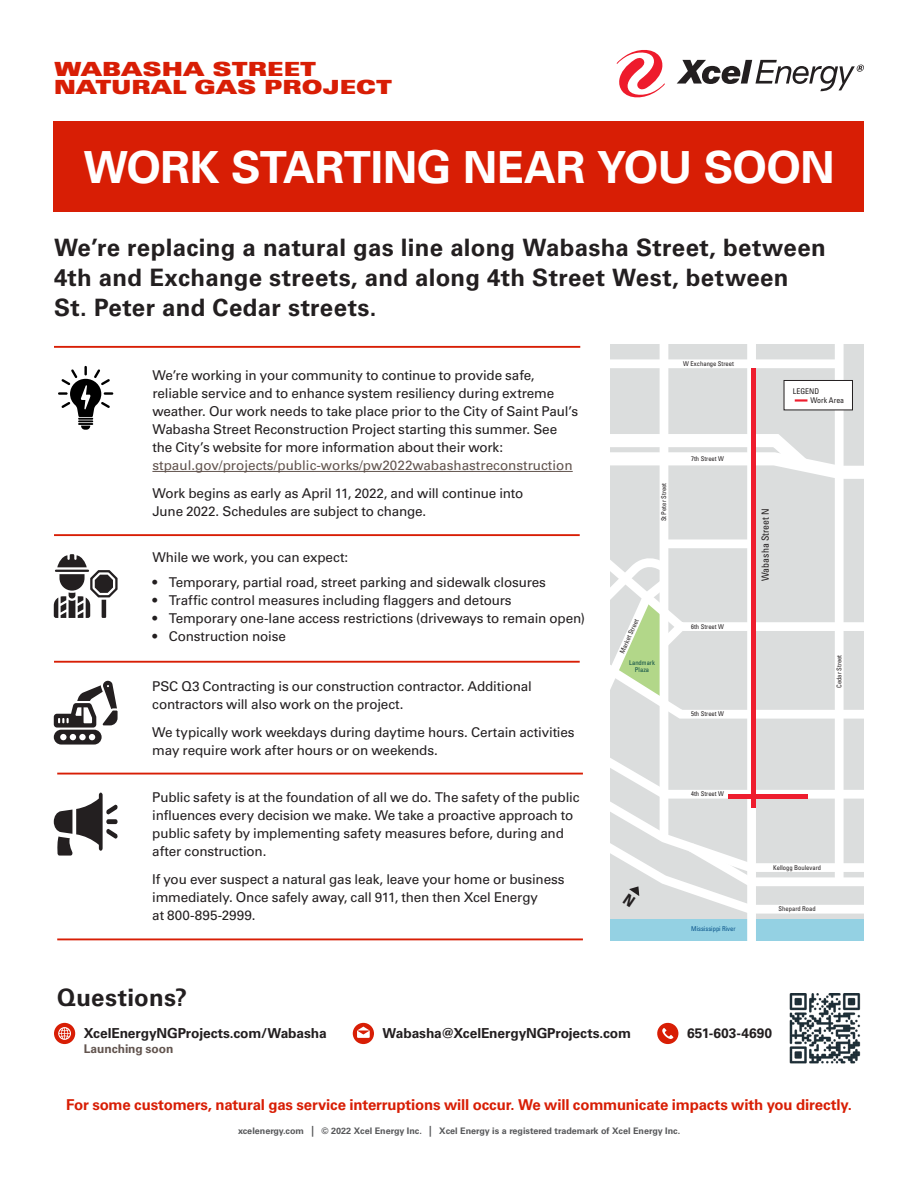
<style>
.page{position:relative;width:918px;height:1188px;background:#fff}
.page>*{position:absolute;margin:0;border:0;box-sizing:border-box;transform-origin:0 0}
.t1{font:700 44.4px "Univers LT";letter-spacing:-.015em;color:#fff}
.t2{font:700 24px/30px "Univers LT Std";letter-spacing:.015em;color:#231f20}
.t3{font:900 expanded 19.65px/18.1px "Univers LT";color:#d81e05}
.t4{font:700 15px "Univers LT Std";letter-spacing:-.01em;color:#d81e05}
.t5{font:700 13.8px "Univers LT Std";letter-spacing:-.01em;color:#231f20}
.t6{font:13.5px/18px "Univers LT Std";letter-spacing:-.01em;color:#231f20}
.t7{font:700 12px "Univers LT Std";letter-spacing:-.005em;color:#62544e}
.t8{font:condensed 9.9px "Univers LT Std";color:#231f20}
.t9{font:700 9px "Univers LT Std";color:#57585a}
.t10{font:condensed 7.8px/9.4px "Univers LT Std";color:#231f20}
.t11{font:condensed 6.6px "Univers LT Std";color:#231f20}
.t12{font:condensed 6.6px "Univers LT Std";color:#0b558b}
.t13{font:condensed 6.6px/7.1px "Univers LT Std";color:#0a4b44;text-align:center}
.s1{color:#62544e}
.s2{font-size:10.8px}
</style>
<div class="page">
<svg style="left:617px;top:50px;width:48px;height:47px"></svg>
<svg style="left:677px;top:60px;width:187px;height:31px"></svg>
<div style="left:53px;top:121px;width:811px;height:91px;background:#d81e05"></div>
<svg style="left:657px;top:1022px;width:21px;height:23px"></svg>
<svg style="left:54px;top:1023px;width:21px;height:21px"></svg>
<svg style="left:353px;top:1023px;width:21px;height:21px"></svg>
<img style="left:789px;top:993px;width:72px;height:71px">
<hr style="left:54px;top:346px;width:526px;height:2px;background:#d81e05">
<hr style="left:54px;top:534px;width:526px;height:2px;background:#d81e05">
<hr style="left:54px;top:661px;width:526px;height:2px;background:#d81e05">
<hr style="left:57px;top:773px;width:526px;height:2px;background:#d81e05">
<svg style="left:54px;top:681px;width:64px;height:64px"></svg>
<svg style="left:54px;top:793px;width:64px;height:63px"></svg>
<svg style="left:54px;top:554px;width:64px;height:64px"></svg>
<div style="left:610px;top:344px;width:254px;height:596px;background:#dbdddd"></div>
<div style="left:610px;top:919px;width:254px;height:21px;background:#94d1e3"></div>
<div style="left:747px;top:344px;width:9px;height:596px;background:#fff"></div>
<div style="left:835px;top:344px;width:9px;height:538px;background:#fff"></div>
<div style="left:660px;top:344px;width:8px;height:496px;background:#fff"></div>
<div style="left:610px;top:359px;width:229px;height:9px;background:#fff"></div>
<hr style="left:752px;top:368px;width:4px;height:439px;background:#ee1d2e">
<div style="left:784px;top:380px;width:68px;height:30px;background:#fff"></div>
<div style="left:784px;top:380px;width:69px;height:30px;border:1px solid #231f20"></div>
<svg style="left:795px;top:399px;width:12px;height:3px"></svg>
<hr style="left:152px;top:471px;width:421px;height:1px;background:#62544e">
<svg style="left:58px;top:366px;width:55px;height:64px"></svg>
<hr style="left:57px;top:938px;width:526px;height:2px;background:#d81e05">
<svg style="left:610px;top:427px;width:254px;height:487px"></svg>
<p class="t3" style="left:54px;top:59px;width:340px">WABASHA STREET<br>NATURAL GAS PROJECT</p>
<p class="t1" style="left:83px;top:141px;width:753px">WORK STARTING NEAR YOU SOON</p>
<p class="t2" style="left:54px;top:233px;width:773px">We’re replacing a natural gas line along Wabasha Street, between<br>4th and Exchange streets, and along 4th Street West, between<br>St. Peter and Cedar streets.</p>
<p class="t6" style="left:152px;top:366px;width:427px">We’re working in your community to continue to provide safe, reliable service and to enhance system resiliency during extreme weather. Our work needs to take place prior to the City of Saint Paul’s Wabasha Street Reconstruction Project starting this summer. See the City’s website for more information about their work: <span class="s1">stpaul.gov/projects/public-works/pw2022wabashastreconstruction</span></p>
<p class="t6" style="left:152px;top:484px;width:372px">Work begins as early as April 11, 2022, and will continue into<br>June 2022. Schedules are subject to change.</p>
<p class="t6" style="left:152px;top:549px;width:197px">While we work, you can expect:</p>
<p class="t6" style="left:152px;top:573px;width:395px">• Temporary, partial road, street parking and sidewalk closures</p>
<p class="t6" style="left:152px;top:591px;width:361px">• Traffic control measures including flaggers and detours</p>
<p class="t6" style="left:152px;top:609px;width:434px">• Temporary one-lane access restrictions (driveways to remain open)</p>
<p class="t6" style="left:152px;top:627px;width:135px">• Construction noise</p>
<p class="t6" style="left:152px;top:677px;width:381px">PSC Q3 Contracting is our construction contractor. Additional contractors will also work on the project.</p>
<p class="t6" style="left:152px;top:723px;width:424px">We typically work weekdays during daytime hours. Certain activities may require work after hours or on weekends.</p>
<p class="t6" style="left:152px;top:789px;width:429px">Public safety is at the foundation of all we do. The safety of the public influences every decision we make. We take a proactive approach to public safety by implementing safety measures before, during and after construction.</p>
<p class="t6" style="left:152px;top:871px;width:414px">If you ever suspect a natural gas leak, leave your home or business immediately. Once safely away, call 911, then then Xcel Energy<br>at 800-895-2999.</p>
<p class="t2" style="left:57px;top:983px;width:132px">Questions?</p>
<p class="t11" style="left:683px;top:359px;width:52px">W Exchange Street</p>
<p class="t11" style="left:660px;top:521px;width:40px;rotate:-90deg">St Peter Street</p>
<p class="t11" style="left:691px;top:454px;width:34px">7th Street W</p>
<p class="t11" style="left:618px;top:651px;width:38px;rotate:-65deg">Market Street</p>
<p class="t13" style="left:629px;top:659px;width:27px">Landmark<br>Plaza</p>
<p class="t11" style="left:691px;top:622px;width:34px">6th Street W</p>
<p class="t11" style="left:691px;top:710px;width:34px">5th Street W</p>
<p class="t10" style="left:810px;top:386px;width:35px;text-indent:-17px">LEGEND<br>Work Area</p>
<p class="t8" style="left:759px;top:581px;width:74px;rotate:-90deg">Wabasha Street N</p>
<p class="t11" style="left:835px;top:688px;width:35px;rotate:-90deg">Cedar Street</p>
<p class="t11" style="left:691px;top:790px;width:34px">4th Street W</p>
<p class="t12" style="left:691px;top:925px;width:46px">Mississippi River</p>
<p class="t11" style="left:773px;top:863px;width:50px">Kellogg Boulevard</p>
<p class="t11" style="left:779px;top:905px;width:39px">Shepard Road</p>
<p class="t5" style="left:84px;top:1025px;width:244px">XcelEnergyNGProjects.com/Wabasha</p>
<p class="t5" style="left:687px;top:1025px;width:86px">651-603-4690</p>
<p class="t7" style="left:84px;top:1042px;width:91px">Launching soon</p>
<p class="t5" style="left:383px;top:1025px;width:250px">Wabasha@XcelEnergyNGProjects.com</p>
<p class="t4" style="left:66px;top:1096px;width:787px">For some customers, natural gas service interruptions will occur. We will communicate impacts with you directly.</p>
<p class="t9" style="left:238px;top:1126px;width:444px">xcelenergy.com <span class="s2">|</span> © 2022 Xcel Energy Inc. <span class="s2">|</span> Xcel Energy is a registered trademark of Xcel Energy Inc.</p>
</div>
